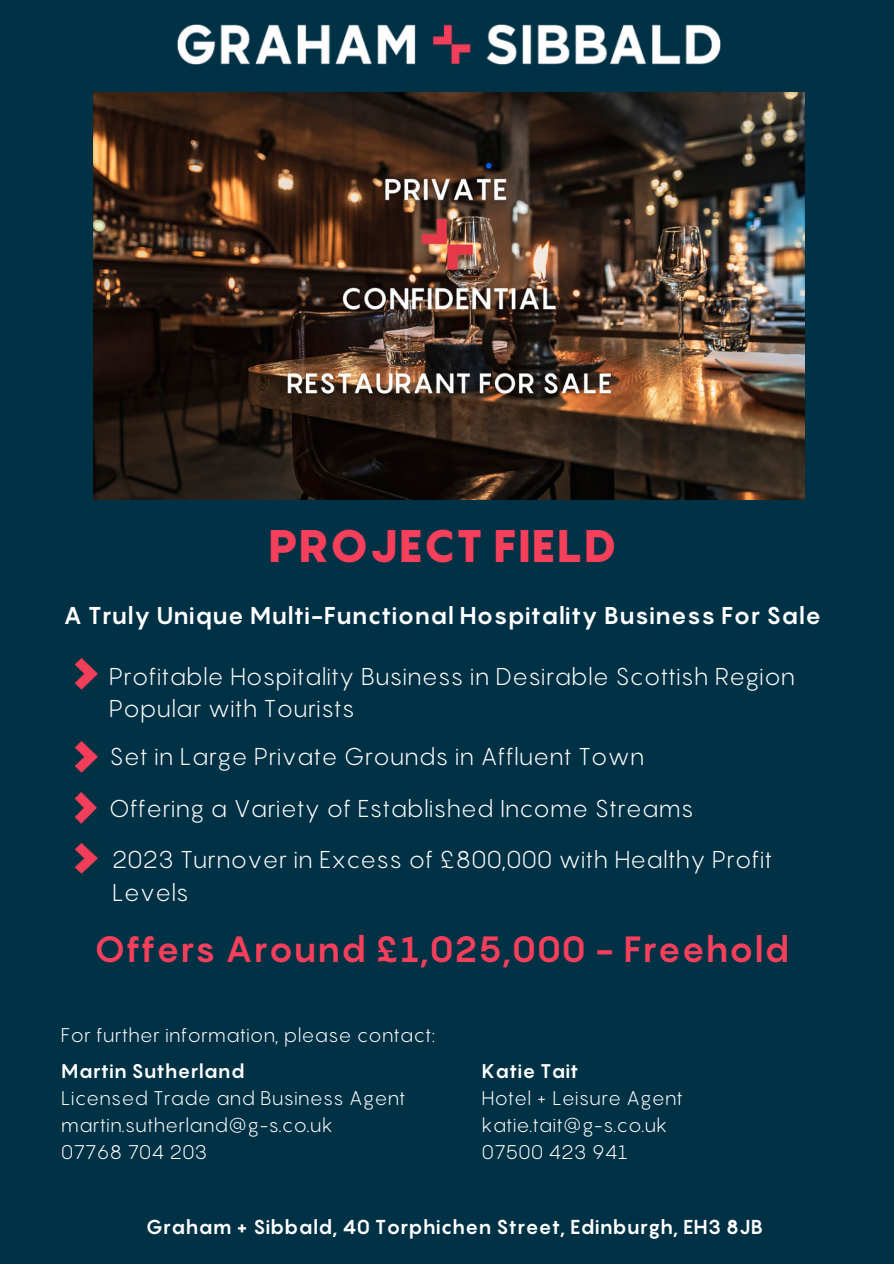
<style>
.page{position:relative;width:894px;height:1264px;background:#fff}
.page>*{position:absolute;margin:0;border:0;box-sizing:border-box;transform-origin:0 0}
.t1{font:900 45px "Pangram";color:#f53f5b}
.t2{font:700 36px "Pangram";color:#f53f5b}
.t3{font:24px/32.7px "Pangram";color:#fff}
.t4{font:700 24px "Pangram";color:#fff}
.t5{font:700 19.8px "Pangram";color:#fff}
.t6{font:19.5px "Pangram";color:#fff}
.t7{font:700 19.5px "Pangram";color:#fff}
</style>
<div class="page">
<div style="left:0;top:0;width:893px;height:1263px;background:#003145"></div>
<img style="left:75px;top:740px;width:22px;height:32px">
<img style="left:75px;top:657px;width:22px;height:33px">
<img style="left:74px;top:791px;width:23px;height:33px">
<img style="left:75px;top:842px;width:22px;height:32px">
<img style="left:94px;top:92px;width:710px;height:407px">
<img style="left:177px;top:25px;width:543px;height:39px">
<p class="t1" style="left:268px;top:518px;width:350px">PROJECT FIELD</p>
<h4 class="t4" style="left:63px;top:600px;width:759px">A Truly Unique Multi-Functional Hospitality Business For Sale</h4>
<p class="t3" style="left:109px;top:659px;width:687px">Profitable Hospitality Business in Desirable Scottish Region<br>Popular with Tourists</p>
<h4 class="t3" style="left:109px;top:739px;width:536px">Set in Large Private Grounds in Affluent Town</h4>
<h4 class="t3" style="left:109px;top:791px;width:586px">Offering a Variety of Established Income Streams</h4>
<p class="t3" style="left:112px;top:842px;width:662px">2023 Turnover in Excess of £800,000 with Healthy Profit<br>Levels</p>
<p class="t2" style="left:94px;top:927px;width:697px">Offers Around £1,025,000 - Freehold</p>
<p class="t6" style="left:61px;top:1023px;width:375px">For further information, please contact:</p>
<h2 class="t7" style="left:61px;top:1058px;width:185px">Martin Sutherland</h2>
<p class="t6" style="left:61px;top:1085px;width:346px">Licensed Trade and Business Agent</p>
<p class="t6" style="left:61px;top:1112px;width:273px">martin.sutherland@g-s.co.uk</p>
<p class="t6" style="left:61px;top:1139px;width:148px">07768 704 203</p>
<p class="t7" style="left:481px;top:1058px;width:98px">Katie Tait</p>
<p class="t6" style="left:481px;top:1085px;width:203px">Hotel + Leisure Agent</p>
<p class="t6" style="left:481px;top:1112px;width:187px">katie.tait@g-s.co.uk</p>
<h5 class="t6" style="left:481px;top:1139px;width:148px">07500 423 941</h5>
<h4 class="t5" style="left:146px;top:1214px;width:619px">Graham + Sibbald, 40 Torphichen Street, Edinburgh, EH3 8JB</h4>
</div>
